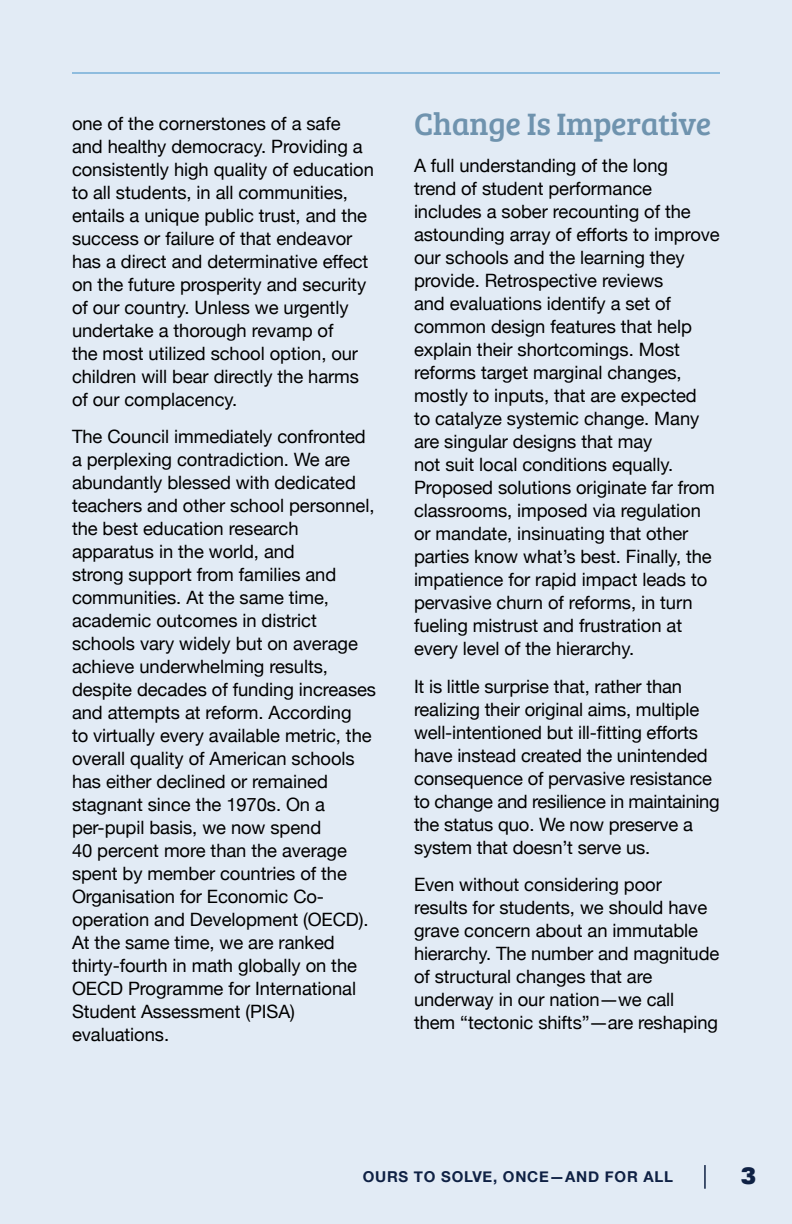
<style>
.page{position:relative;width:792px;height:1224px;background:#e2ebf5}
.page>*{position:absolute;margin:0;border:0;box-sizing:border-box;transform-origin:0 0}
.t1{font:32px "Bree Serif";letter-spacing:-.01em;color:#6f93ae}
.t2{font:900 24px "Normalidad Compact";color:#0f2144}
.t3{font:18.4px/23px "Helvetica Neue";letter-spacing:-.005em;color:#000}
.t4{font:700 15px "Helvetica Neue";letter-spacing:.05em;color:#0f2144}
</style>
<div class="page">
<hr style="left:704px;top:1165px;width:2px;height:24px;background:#0f2144">
<hr style="left:72px;top:72px;width:648px;height:2px;background:#8ebcde">
<p class="t3" style="left:72px;top:113px;width:303px">one of the cornerstones of a safe and healthy democracy. Providing a consistently high quality of education to all students, in all communities, entails a unique public trust, and the success or failure of that endeavor</p>
<p class="t3" style="left:72px;top:251px;width:298px">has a direct and determinative effect</p>
<p class="t3" style="left:72px;top:274px;width:296px">on the future prosperity and security of our country. Unless we urgently undertake a thorough revamp of<br>the most utilized school option, our children will bear directly the harms of our complacency.</p>
<p class="t3" style="left:72px;top:426px;width:306px">The Council immediately confronted a perplexing contradiction. We are abundantly blessed with dedicated teachers and other school personnel, the best education research apparatus in the world, and<br>strong support from families and communities. At the same time, academic outcomes in district schools vary widely but on average achieve underwhelming results, despite decades of funding increases and attempts at reform. According<br>to virtually every available metric, the overall quality of American schools has either declined or remained stagnant since the 1970s. On a per-pupil basis, we now spend<br>40 percent more than the average spent by member countries of the<br>Organisation for Economic Co&shy;operation and Development (OECD).<br>At the same time, we are ranked thirty-fourth in math globally on the<br>OECD Programme for International<br>Student Assessment (PISA) evaluations.</p>
<h2 class="t1" style="left:414px;top:100px;width:299px">Change Is Imperative</h2>
<p class="t3" style="left:414px;top:155px;width:278px">A full understanding of the long trend of student performance includes a sober recounting of the</p>
<p class="t3" style="left:414px;top:224px;width:307px">astounding array of efforts to improve</p>
<p class="t3" style="left:414px;top:247px;width:303px">our schools and the learning they provide. Retrospective reviews<br>and evaluations identify a set of common design features that help explain their shortcomings. Most reforms target marginal changes, mostly to inputs, that are expected to catalyze systemic change. Many are singular designs that may<br>not suit local conditions equally.<br>Proposed solutions originate far from classrooms, imposed via regulation or mandate, insinuating that other parties know what’s best. Finally, the impatience for rapid impact leads to pervasive churn of reforms, in turn fueling mistrust and frustration at every level of the hierarchy.</p>
<p class="t3" style="left:414px;top:676px;width:287px">It is little surprise that, rather than realizing their original aims, multiple</p>
<p class="t3" style="left:414px;top:722px;width:285px">well-intentioned but ill-fitting efforts</p>
<p class="t3" style="left:414px;top:745px;width:307px">have instead created the unintended consequence of pervasive resistance to change and resilience in maintaining the status quo. We now preserve a system that doesn’t serve us.</p>
<p class="t3" style="left:414px;top:874px;width:307px">Even without considering poor results for students, we should have grave concern about an immutable hierarchy. The number and magnitude of structural changes that are</p>
<p class="t3" style="left:414px;top:989px;width:306px">underway in our nation―we call them “tectonic shifts”―are reshaping</p>
<p class="t4" style="left:363px;top:1165px;width:312px">OURS TO SOLVE, ONCE—AND FOR ALL</p>
<h2 class="t2" style="left:741px;top:1157px;width:17px">3</h2>
</div>
